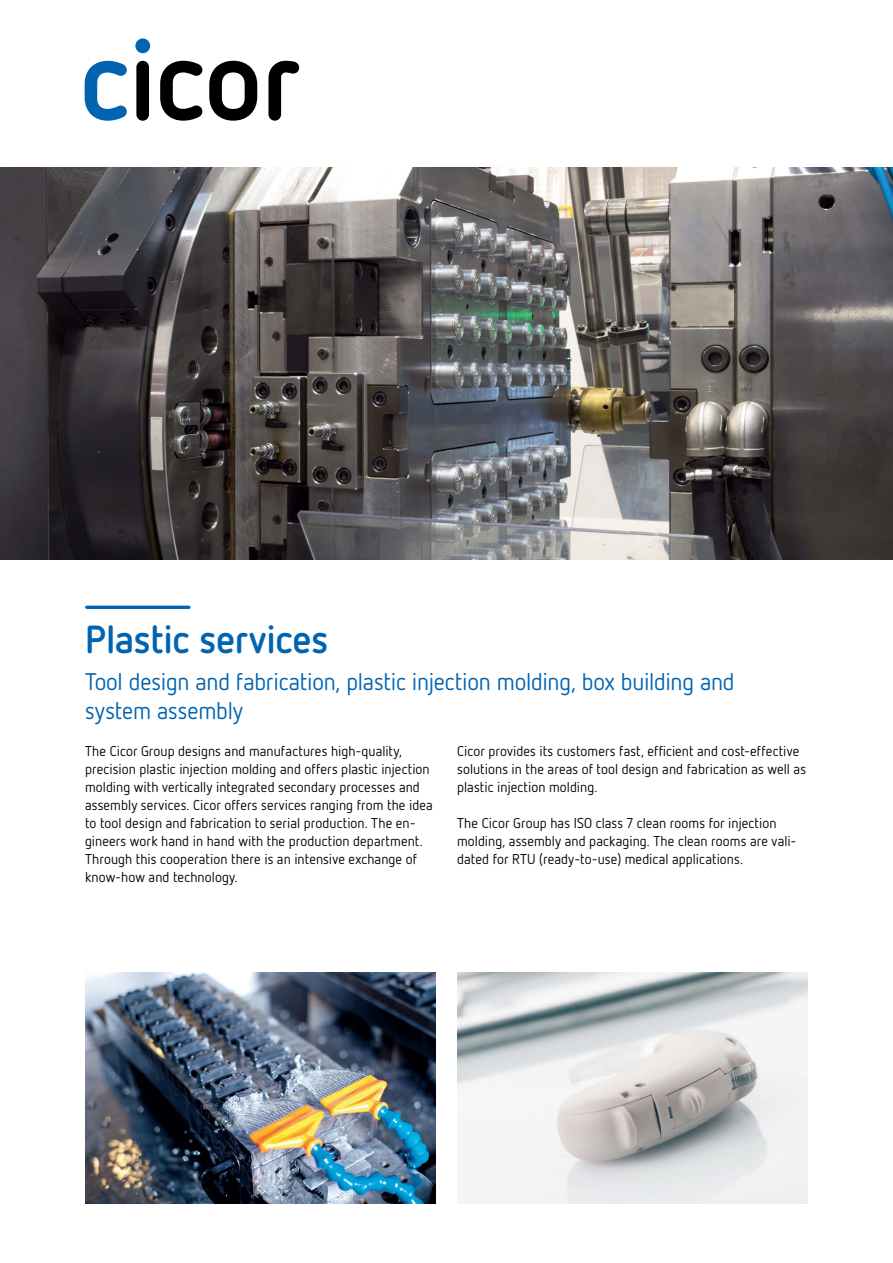
<style>
.page{position:relative;width:893px;height:1263px;background:#fff}
.page>*{position:absolute;margin:0;border:0;box-sizing:border-box;transform-origin:0 0}
.t1{font:700 39.15px "Netto OT";letter-spacing:-.01em;color:#0064b1}
.t2{font:24px/28.8px "Netto OT";letter-spacing:-.01em;color:#0064b1}
.t3{font:14.25px/18px "Netto OT";letter-spacing:.005em;color:#000}
</style>
<div class="page">
<img style="left:0;top:168px;width:893px;height:392px">
<img style="left:457px;top:972px;width:351px;height:231px">
<img style="left:85px;top:972px;width:351px;height:231px">
<svg style="left:85px;top:61px;width:42px;height:60px"></svg>
<div style="left:135px;top:38px;width:15px;height:15px;background:#0064b1;border-radius:50%"></div>
<div style="left:136px;top:61px;width:13px;height:60px;background:#000;border-radius:6px"></div>
<svg style="left:160px;top:61px;width:42px;height:60px"></svg>
<svg style="left:209px;top:61px;width:48px;height:60px"></svg>
<svg style="left:268px;top:61px;width:31px;height:60px"></svg>
<hr style="left:87px;top:606px;width:102px;height:3px;background:#0064b1">
<h1 class="t1" style="left:85px;top:615px;width:245px">Plastic services</h1>
<h2 class="t2" style="left:85px;top:667px;width:651px">Tool design and fabrication, plastic injection molding, box building and system assembly</h2>
<p class="t3" style="left:85px;top:742px;width:349px">The Cicor Group designs and manufactures high-quality, precision plastic injection molding and offers plastic injection molding with vertically integrated secondary processes and assembly services. Cicor offers services ranging from the idea to tool design and fabrication to serial production. The en&shy;gineers work hand in hand with the production department.<br>Through this cooperation there is an intensive exchange of know-how and technology.</p>
<p class="t3" style="left:457px;top:742px;width:351px">Cicor provides its customers fast, efficient and cost-effective solutions in the areas of tool design and fabrication as well as plastic injection molding.</p>
<p class="t3" style="left:457px;top:814px;width:341px">The Cicor Group has ISO class 7 clean rooms for injection molding, assembly and packaging. The clean rooms are vali&shy;dated for RTU (ready-to-use) medical applications.</p>
</div>
